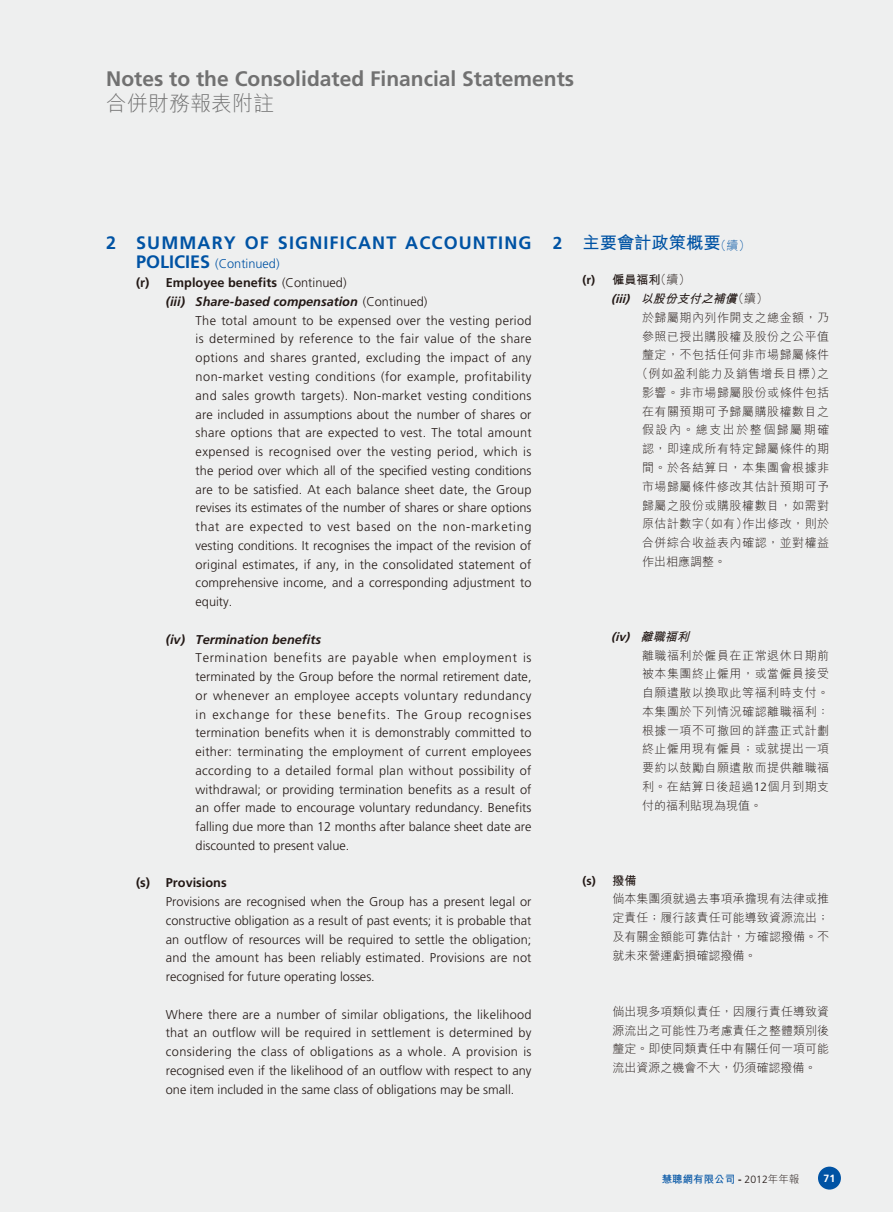
<style>
.page{position:relative;width:893px;height:1212px;background:#eeefef}
.page>*{position:absolute;margin:0;border:0;box-sizing:border-box;transform-origin:0 0}
.t1{font:700 21px "Frutiger LT Std";color:#717171}
.t2{font:21px "M Hei HK Light E Ten B5 H";color:#717171}
.t3{font:700 18px "Frutiger LT Std";letter-spacing:.065em;color:#0053a4}
.t4{font:17.25px "M Hei HK Bold E Ten B5 H";color:#0053a4}
.t5{font:300 12.75px/18.8px "Frutiger LT Std";letter-spacing:.015em;color:#231916;text-align:justify}
.t6{font:italic 700 12.75px "Frutiger LT Std";color:#231916}
.t7{font:300 12.75px "Frutiger LT Std";letter-spacing:.035em;color:#231916}
.t8{font:300 12.75px "Frutiger LT Std";letter-spacing:.05em;color:#231916}
.t9{font:700 12.75px "Frutiger LT Std";color:#231916}
.t10{font:300 12.75px "Frutiger LT Std";color:#0053a4}
.t11{font:12px/18.8px "M Hei HK Light E Ten B5 H";letter-spacing:.04em;color:#231916;text-align:justify}
.t12{font:italic 12px/18.8px "M Hei HK Bold E Ten B5 H";color:#231916}
.t13{font:12px "M Hei HK Light E Ten B5 H";letter-spacing:.12em;color:#231916}
.t14{font:italic 700 12px "Frutiger LT Std";color:#231916}
.t15{font:700 12px "Frutiger LT Std";color:#231916}
.t16{font:10.5px "M Hei HK Bold E Ten B5 H";color:#0053a4}
.t17{font:700 10.5px "Frutiger LT Std";color:#fff}
.s1{font-weight:700;font-size:18px}
.s2{font-weight:300}
.s3{font-weight:300;font-style:normal}
.s4{font-family:"Frutiger LT Std";font-weight:700}
.s5{font-family:"M Hei HK Light E Ten B5 H";font-size:12px}
.s6{font-family:"Frutiger LT Std";font-weight:700;font-style:normal}
.s7{font-style:normal}
.s8{font-family:"M Hei HK Light E Ten B5 H";font-style:normal}
.s9{font-family:"M Hei HK Bold E Ten B5 H";font-weight:400}
.s10{font-family:"Frutiger LT Std";font-weight:300}
.s11{font-family:"Frutiger LT Std";font-weight:700;color:#231916}
.s12{font-family:"Frutiger LT Std";font-weight:300;color:#231916}
.s13{font-family:"M Hei HK Light E Ten B5 H";color:#231916}
</style>
<div class="page">
<div style="left:818px;top:1166px;width:23px;height:23px;background:#0053a4;border-radius:50%"></div>
<h1 class="t1" style="left:106px;top:69px;width:469px">Notes to the Consolidated Financial Statements</h1>
<h1 class="t2" style="left:106px;top:95px;width:169px">合併財務報表附註</h1>
<h2 class="t3" style="left:106px;top:234px;width:427px">2 SUMMARY OF SIGNIFICANT ACCOUNTING</h2>
<p class="t10" style="left:136px;top:258px;width:145px"><span class="s1">POLICIES</span> (Continued)</p>
<p class="t9" style="left:136px;top:277px;width:212px">(r) Employee benefits <span class="s2">(Continued)</span></p>
<p class="t6" style="left:166px;top:295px;width:263px">(iii) Share-based compensation <span class="s3">(Continued)</span></p>
<p class="t5" style="left:196px;top:312px;width:337px">The total amount to be expensed over the vesting period</p>
<p class="t5" style="left:196px;top:330px;width:337px">is determined by reference to the fair value of the share</p>
<p class="t5" style="left:196px;top:349px;width:337px">options and shares granted, excluding the impact of any</p>
<p class="t7" style="left:196px;top:370px;width:337px">non-market vesting conditions (for example, profitability</p>
<p class="t5" style="left:196px;top:387px;width:337px">and sales growth targets). Non-market vesting conditions</p>
<p class="t5" style="left:196px;top:405px;width:337px">are included in assumptions about the number of shares or</p>
<p class="t5" style="left:196px;top:424px;width:337px">share options that are expected to vest. The total amount</p>
<p class="t5" style="left:196px;top:443px;width:337px">expensed is recognised over the vesting period, which is</p>
<p class="t5" style="left:196px;top:462px;width:337px">the period over which all of the specified vesting conditions</p>
<p class="t5" style="left:196px;top:480px;width:337px">are to be satisfied. At each balance sheet date, the Group</p>
<p class="t5" style="left:196px;top:499px;width:337px">revises its estimates of the number of shares or share options</p>
<p class="t8" style="left:196px;top:520px;width:337px">that are expected to vest based on the non-marketing</p>
<p class="t5" style="left:196px;top:537px;width:337px">vesting conditions. It recognises the impact of the revision of</p>
<p class="t5" style="left:196px;top:555px;width:337px">original estimates, if any, in the consolidated statement of</p>
<p class="t5" style="left:196px;top:574px;width:337px">comprehensive income, and a corresponding adjustment to</p>
<p class="t5" style="left:196px;top:593px;width:38px">equity.</p>
<p class="t6" style="left:166px;top:633px;width:157px">(iv) Termination benefits</p>
<p class="t5" style="left:196px;top:649px;width:337px">Termination benefits are payable when employment is terminated by the Group before the normal retirement date, or whenever an employee accepts voluntary redundancy in exchange for these benefits. The Group recognises termination benefits when it is demonstrably committed to either: terminating the employment of current employees according to a detailed formal plan without possibility of withdrawal; or providing termination benefits as a result of an offer made to encourage voluntary redundancy. Benefits falling due more than 12 months after balance sheet date are discounted to present value.</p>
<p class="t9" style="left:136px;top:877px;width:92px">(s) Provisions</p>
<p class="t5" style="left:166px;top:893px;width:367px">Provisions are recognised when the Group has a present legal or constructive obligation as a result of past events; it is probable that an outflow of resources will be required to settle the obligation; and the amount has been reliably estimated. Provisions are not recognised for future operating losses.</p>
<p class="t5" style="left:166px;top:1005px;width:367px">Where there are a number of similar obligations, the likelihood that an outflow will be required in settlement is determined by considering the class of obligations as a whole. A provision is recognised even if the likelihood of an outflow with respect to any one item included in the same class of obligations may be small.</p>
<h3 class="t4" style="left:553px;top:236px;width:199px"><span class="s4">2</span> 主要會計政策概要<span class="s5">（續）</span></h3>
<p class="t12" style="left:611px;top:272px;width:158px;text-indent:-29px"><span class="s6">(r)</span> <span class="s7">僱員福利</span><span class="s8">（續）<br></span><span class="s4">(iii)</span> 以股份支付之補償<span class="s8">（續）</span></p>
<p class="t11" style="left:642px;top:310px;width:189px">於歸屬期內列作開支之總金額，乃</p>
<p class="t11" style="left:642px;top:328px;width:189px">參照已授出購股權及股份之公平值</p>
<p class="t11" style="left:642px;top:347px;width:189px">釐定，不包括任何非市場歸屬條件</p>
<p class="t11" style="left:636px;top:366px;width:195px">（例如盈利能力及銷售增長目標）之</p>
<p class="t11" style="left:642px;top:385px;width:189px">影響。非市場歸屬股份或條件包括</p>
<p class="t11" style="left:642px;top:403px;width:189px">在有關預期可予歸屬購股權數目之</p>
<p class="t13" style="left:642px;top:425px;width:189px">假設內。總支出於整個歸屬期確</p>
<p class="t11" style="left:642px;top:441px;width:189px">認，即達成所有特定歸屬條件的期</p>
<p class="t11" style="left:642px;top:460px;width:189px">間。於各結算日，本集團會根據非</p>
<p class="t11" style="left:642px;top:478px;width:189px">市場歸屬條件修改其估計預期可予</p>
<p class="t11" style="left:642px;top:497px;width:189px">歸屬之股份或購股權數目，如需對</p>
<p class="t11" style="left:642px;top:516px;width:189px">原估計數字（如有）作出修改，則於</p>
<p class="t11" style="left:642px;top:535px;width:189px">合併綜合收益表內確認，並對權益</p>
<p class="t11" style="left:642px;top:553px;width:85px">作出相應調整。</p>
<p class="t14" style="left:611px;top:631px;width:82px">(iv) <span class="s9">離職福利</span></p>
<p class="t11" style="left:642px;top:647px;width:189px">離職福利於僱員在正常退休日期前被本集團終止僱用，或當僱員接受自願遣散以換取此等福利時支付。本集團於下列情況確認離職福利：根據一項不可撤回的詳盡正式計劃終止僱用現有僱員；或就提出一項要約以鼓勵自願遣散而提供離職福利。在結算日後超過<span class="s10">12</span>個月到期支付的福利貼現為現值。</p>
<p class="t15" style="left:583px;top:874px;width:55px">(s) <span class="s9">撥備</span></p>
<p class="t11" style="left:612px;top:891px;width:218px">倘本集團須就過去事項承擔現有法律或推定責任；履行該責任可能導致資源流出；及有關金額能可靠估計，方確認撥備。不就未來營運虧損確認撥備。</p>
<p class="t11" style="left:612px;top:1003px;width:218px">倘出現多項類似責任，因履行責任導致資源流出之可能性乃考慮責任之整體類別後釐定。即使同類責任中有關任何一項可能流出資源之機會不大，仍須確認撥備。</p>
<p class="t16" style="left:662px;top:1175px;width:139px">慧聰網有限公司 <span class="s11">-</span> <span class="s12">2012</span><span class="s13">年年報</span></p>
<p class="t17" style="left:824px;top:1173px;width:13px">71</p>
</div>
